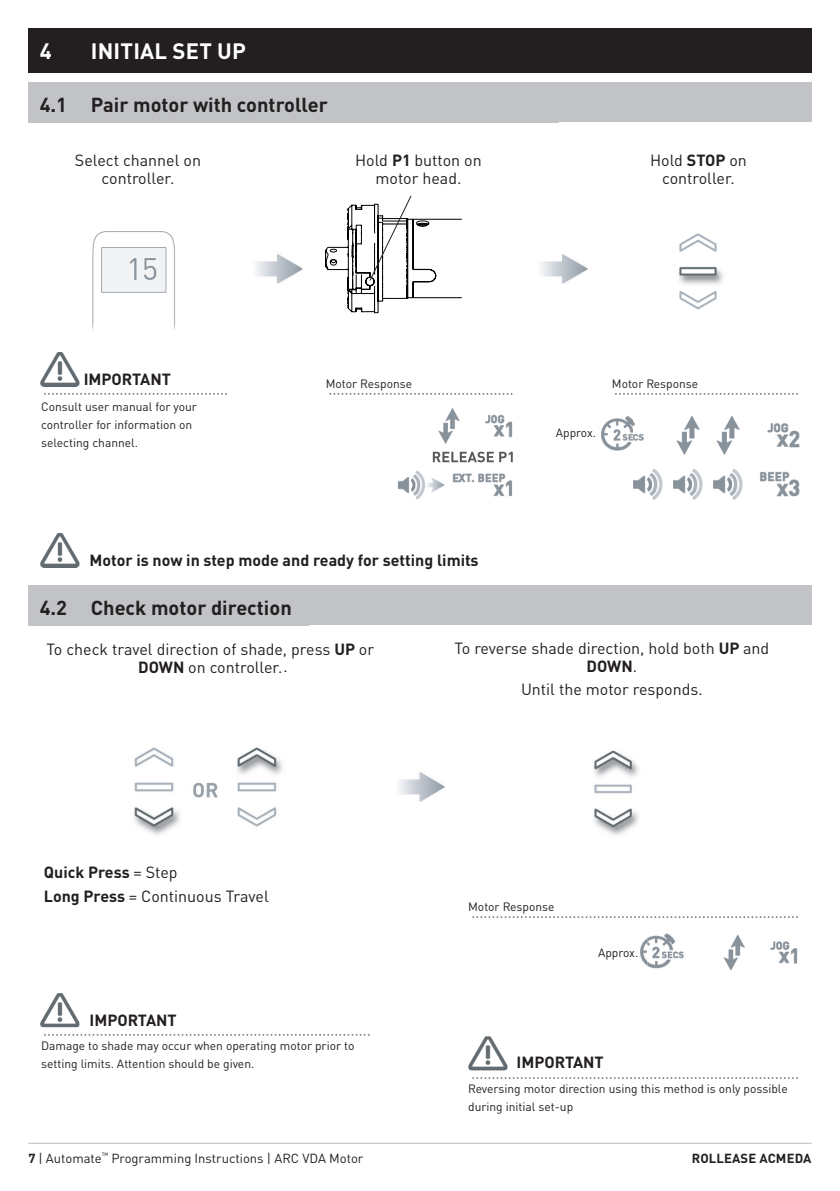
<style>
.page{position:relative;width:840px;height:1191px;background:#fff}
.page>*{position:absolute;margin:0;border:0;box-sizing:border-box;transform-origin:0 0}
.Heading{font:700 22px "DINOT";letter-spacing:.01em;color:#fff}
.SubHeading{font:700 20px "DINOT";color:#231f20}
.Copy{font:16px/18px "DINOT";color:#231f20;text-align:center}
.Copy-2{font:700 16px "DINOT";color:#231f20}
.t1{font:13px "DINOT";color:#231f20}
.t2{font:700 13px "DINOT";letter-spacing:.01em;color:#231f20}
.Copy-3{font:12px/18px "DINOT";color:#231f20}
.s1{font-weight:700}
.s2{font-weight:400}
</style>
<div class="page">
<hr style="left:28px;top:1142px;width:783px;height:1px;background:#bcbdc0">
<img style="left:134px;top:747px;width:149px;height:88px">
<img style="left:399px;top:772px;width:46px;height:30px">
<img style="left:593px;top:750px;width:45px;height:85px">
<svg style="left:472px;top:916px;width:326px;height:2px"></svg>
<img style="left:723px;top:934px;width:75px;height:37px">
<svg style="left:44px;top:1034px;width:326px;height:2px"></svg>
<img style="left:40px;top:993px;width:40px;height:34px">
<svg style="left:472px;top:1077px;width:326px;height:2px"></svg>
<img style="left:468px;top:1036px;width:39px;height:34px">
<img style="left:92px;top:231px;width:83px;height:99px">
<img style="left:256px;top:254px;width:46px;height:30px">
<img style="left:541px;top:254px;width:47px;height:30px">
<img style="left:679px;top:233px;width:44px;height:77px">
<svg style="left:44px;top:393px;width:183px;height:2px"></svg>
<img style="left:40px;top:352px;width:40px;height:34px">
<svg style="left:329px;top:393px;width:184px;height:2px"></svg>
<svg style="left:615px;top:393px;width:183px;height:2px"></svg>
<img style="left:397px;top:470px;width:116px;height:30px">
<img style="left:633px;top:468px;width:166px;height:32px">
<img style="left:40px;top:533px;width:40px;height:34px">
<img style="left:601px;top:415px;width:198px;height:40px">
<img style="left:640px;top:933px;width:44px;height:36px">
<svg style="left:432px;top:452px;width:80px;height:10px"></svg>
<img style="left:632px;top:415px;width:15px;height:40px">
<img style="left:438px;top:408px;width:75px;height:36px">
<div style="left:28px;top:82px;width:783px;height:40px;background:#c2c3c6"></div>
<div style="left:28px;top:585px;width:783px;height:40px;background:#c2c3c6"></div>
<div style="left:28px;top:83px;width:530px;height:40px;background:#c2c3c6"></div>
<div style="left:28px;top:586px;width:280px;height:40px;background:#c2c3c6"></div>
<div style="left:28px;top:29px;width:783px;height:44px;background:#231f20"></div>
<svg style="left:325px;top:195px;width:136px;height:118px"></svg>
<p class="Heading" style="left:40px;top:36px;width:13px">4</p>
<p class="Heading" style="left:91px;top:36px;width:157px">INITIAL SET UP</p>
<p class="SubHeading" style="left:40px;top:91px;width:289px">4.1 Pair motor with controller</p>
<p class="Copy" style="left:75px;top:151px;width:127px">Select channel on controller.</p>
<p class="Copy" style="left:649px;top:151px;width:98px">Hold <span class="s1">STOP</span> on controller.</p>
<p class="Copy" style="left:355px;top:151px;width:128px">Hold <span class="s1">P1</span> button on motor head.</p>
<p class="Copy-2" style="left:84px;top:368px;width:89px">IMPORTANT</p>
<p class="Copy-3" style="left:41px;top:397px;width:157px">Consult user manual for your controller for information on selecting channel.</p>
<p class="Copy-3" style="left:325px;top:375px;width:88px">Motor Response</p>
<p class="Copy-2" style="left:89px;top:549px;width:390px">Motor is now in step mode and ready for setting limits</p>
<p class="SubHeading" style="left:40px;top:594px;width:253px">4.2 Check motor direction</p>
<p class="Copy-3" style="left:555px;top:423px;width:42px">Approx.</p>
<p class="Copy-3" style="left:611px;top:375px;width:88px">Motor Response</p>
<p class="Copy" style="left:46px;top:640px;width:329px">To check travel direction of shade, press <span class="s1">UP</span> or</p>
<p class="Copy" style="left:138px;top:658px;width:151px"><span class="s1">DOWN</span> on controller..</p>
<p class="Copy-2" style="left:44px;top:862px;width:135px">Quick Press <span class="s2">= Step</span></p>
<p class="Copy" style="left:44px;top:886px;width:226px"><span class="s1">Long Press</span> = Continuous Travel</p>
<p class="Copy-2" style="left:89px;top:1009px;width:89px">IMPORTANT</p>
<p class="Copy-3" style="left:41px;top:1036px;width:314px">Damage to shade may occur when operating motor prior to setting limits. Attention should be given.</p>
<p class="Copy" style="left:454px;top:639px;width:316px">To reverse shade direction, hold both <span class="s1">UP</span> and<br><span class="s1">DOWN</span>.</p>
<p class="Copy" style="left:520px;top:680px;width:183px">Until the motor responds.</p>
<p class="Copy-3" style="left:468px;top:897px;width:88px">Motor Response</p>
<p class="Copy-3" style="left:597px;top:943px;width:42px">Approx.</p>
<p class="Copy-2" style="left:516px;top:1052px;width:89px">IMPORTANT</p>
<p class="Copy-3" style="left:468px;top:1079px;width:321px">Reversing motor direction using this method is only possible during initial set-up</p>
<p class="t1" style="left:28px;top:1149px;width:336px"><span class="s1">7</span> | Automate<sup>™</sup> Programming Instructions | ARC VDA Motor</p>
<p class="t2" style="left:691px;top:1149px;width:121px">ROLLEASE ACMEDA</p>
</div>
